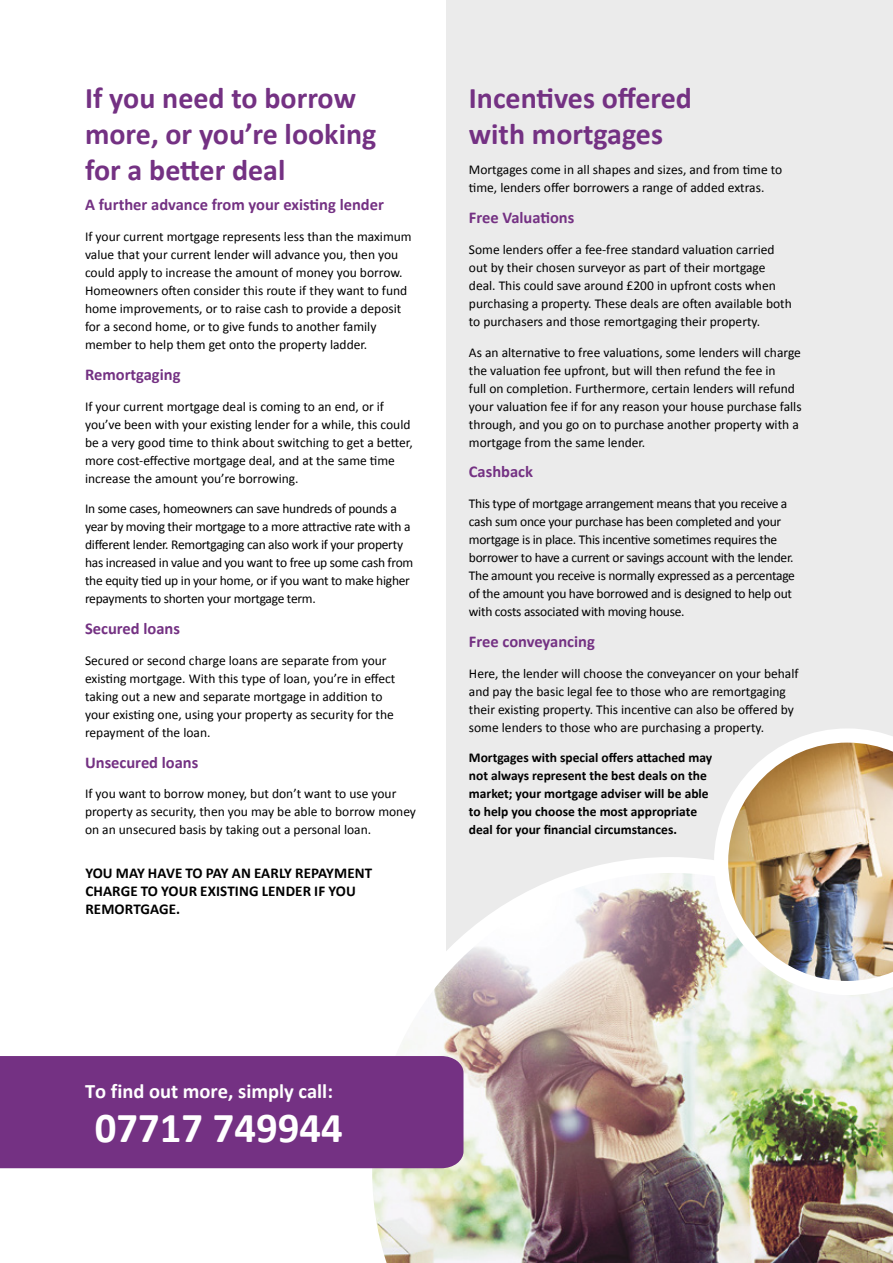
<style>
.page{position:relative;width:893px;height:1263px;background:#fff}
.page>*{position:absolute;margin:0;border:0;box-sizing:border-box;transform-origin:0 0}
.t1{font:700 42.75px "Calibri";color:#fff}
.t2{font:700 30px/36px "Calibri";color:#743183}
.t3{font:700 20.55px "Calibri";color:#fff}
.t4{font:700 16.5px "Calibri";color:#743183}
.t5{font:700 15px/18px "Calibri";letter-spacing:.01em;color:#000}
.t6{font:13.5px/18px "Calibri";color:#000}
.t7{font:13.5px/18px "Calibri";letter-spacing:-.02em;color:#000}
.t8{font:700 13.5px/18px "Calibri";color:#000}
</style>
<div class="page">
<div style="left:446px;top:0;width:447px;height:1263px;background:#ebebeb"></div>
<img style="left:356px;top:857px;width:537px;height:406px">
<img style="left:714px;top:729px;width:179px;height:266px">
<div style="left:0;top:1056px;width:463px;height:112px;background:#743183"></div>
<h2 class="t2" style="left:85px;top:79px;width:293px">If you need to borrow more, or you’re looking for a better deal</h2>
<p class="t4" style="left:85px;top:193px;width:300px">A further advance from your existing lender</p>
<p class="t6" style="left:85px;top:227px;width:328px">If your current mortgage represents less than the maximum value that your current lender will advance you, then you could apply to increase the amount of money you borrow.<br>Homeowners often consider this route if they want to fund home improvements, or to raise cash to provide a deposit for a second home, or to give funds to another family member to help them get onto the property ladder.</p>
<p class="t4" style="left:85px;top:363px;width:97px">Remortgaging</p>
<p class="t6" style="left:85px;top:397px;width:329px">If your current mortgage deal is coming to an end, or if you’ve been with your existing lender for a while, this could be a very good time to think about switching to get a better, more cost-effective mortgage deal, and at the same time increase the amount you’re borrowing.</p>
<p class="t7" style="left:85px;top:499px;width:330px">In some cases, homeowners can save hundreds of pounds a year by moving their mortgage to a more attractive rate with a different lender. Remortgaging can also work if your property has increased in value and you want to free up some cash from the equity tied up in your home, or if you want to make higher repayments to shorten your mortgage term.</p>
<p class="t4" style="left:85px;top:617px;width:96px">Secured loans</p>
<p class="t6" style="left:85px;top:651px;width:312px">Secured or second charge loans are separate from your existing mortgage. With this type of loan, you’re in effect taking out a new and separate mortgage in addition to your existing one, using your property as security for the repayment of the loan.</p>
<p class="t4" style="left:85px;top:750px;width:115px">Unsecured loans</p>
<p class="t6" style="left:85px;top:784px;width:333px">If you want to borrow money, but don’t want to use your property as security, then you may be able to borrow money on an unsecured basis by taking out a personal loan.</p>
<p class="t5" style="left:85px;top:863px;width:288px">YOU MAY HAVE TO PAY AN EARLY REPAYMENT<br>CHARGE TO YOUR EXISTING LENDER IF YOU<br>REMORTGAGE.</p>
<h2 class="t2" style="left:469px;top:79px;width:225px">Incentives offered with mortgages</h2>
<p class="t6" style="left:469px;top:160px;width:315px">Mortgages come in all shapes and sizes, and from time to time, lenders offer borrowers a range of added extras.</p>
<p class="t4" style="left:469px;top:206px;width:107px">Free Valuations</p>
<p class="t6" style="left:469px;top:240px;width:324px">Some lenders offer a fee-free standard valuation carried out by their chosen surveyor as part of their mortgage deal. This could save around £200 in upfront costs when purchasing a property. These deals are often available both to purchasers and those remortgaging their property.</p>
<p class="t6" style="left:469px;top:343px;width:334px">As an alternative to free valuations, some lenders will charge the valuation fee upfront, but will then refund the fee in<br>full on completion. Furthermore, certain lenders will refund your valuation fee if for any reason your house purchase falls through, and you go on to purchase another property with a mortgage from the same lender.</p>
<p class="t4" style="left:469px;top:460px;width:66px">Cashback</p>
<p class="t7" style="left:469px;top:494px;width:328px">This type of mortgage arrangement means that you receive a cash sum once your purchase has been completed and your mortgage is in place. This incentive sometimes requires the borrower to have a current or savings account with the lender.<br>The amount you receive is normally expressed as a percentage of the amount you have borrowed and is designed to help out with costs associated with moving house.</p>
<p class="t4" style="left:469px;top:630px;width:127px">Free conveyancing</p>
<p class="t6" style="left:469px;top:664px;width:331px">Here, the lender will choose the conveyancer on your behalf and pay the basic legal fee to those who are remortgaging their existing property. This incentive can also be offered by some lenders to those who are purchasing a property.</p>
<p class="t8" style="left:469px;top:748px;width:245px">Mortgages with special offers attached may not always represent the best deals on the market; your mortgage adviser will be able to help you choose the most appropriate deal for your financial circumstances.</p>
<h3 class="t3" style="left:85px;top:1076px;width:249px">To find out more, simply call:</h3>
<h1 class="t1" style="left:95px;top:1097px;width:250px">07717 749944</h1>
</div>
